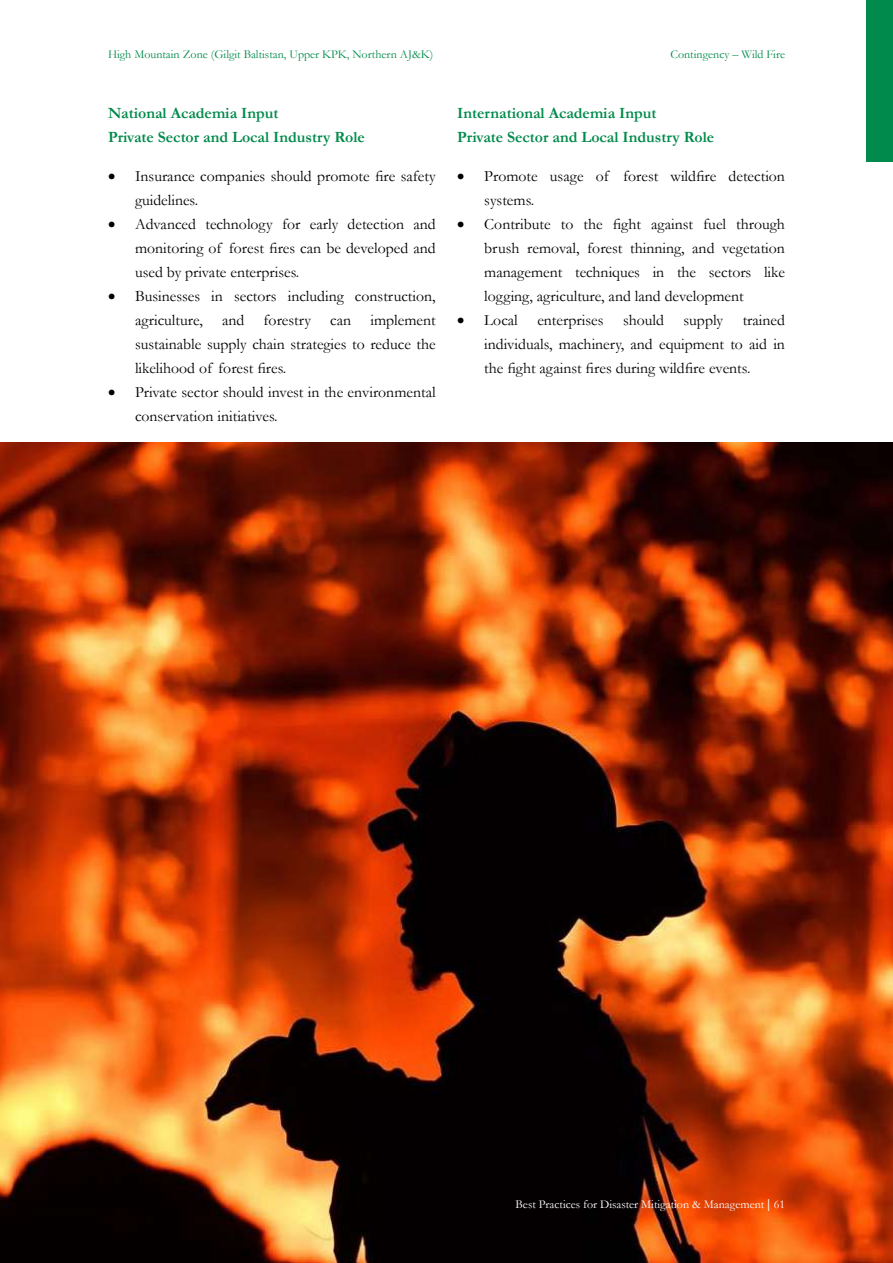
<style>
.page{position:relative;width:893px;height:1263px;background:#fff}
.page>*{position:absolute;margin:0;border:0;box-sizing:border-box;transform-origin:0 0}
.t1{font:15.75px/24px "Garamond";color:#000;text-align:justify}
.t2{font:700 15.75px/24px "Garamond";color:#008a4b}
.t3{font:12px "Garamond";color:#008a4b}
.t4{font:12px "Garamond";color:#fff}
.s1{font-family:"Helvetica"}
</style>
<div class="page">
<div style="left:866px;top:0;width:27px;height:162px;background:#008a4b"></div>
<img style="left:0;top:443px;width:893px;height:820px">
<p class="t3" style="left:108px;top:46px;width:327px">High Mountain Zone (Gilgit Baltistan, Upper KPK, Northern AJ&amp;K)</p>
<p class="t3" style="left:670px;top:46px;width:116px">Contingency – Wild Fire</p>
<p class="t2" style="left:108px;top:101px;width:258px">National Academia Input<br>Private Sector and Local Industry Role</p>
<p class="t1" style="left:135px;top:164px;width:302px;text-indent:-27px">• Insurance companies should promote fire safety guidelines.</p>
<p class="t1" style="left:135px;top:212px;width:302px;text-indent:-27px">• Advanced technology for early detection and monitoring of forest fires can be developed and used by private enterprises.</p>
<p class="t1" style="left:135px;top:284px;width:302px;text-indent:-27px">• Businesses in sectors including construction, agriculture, and forestry can implement sustainable supply chain strategies to reduce the likelihood of forest fires.</p>
<p class="t1" style="left:135px;top:380px;width:302px;text-indent:-27px">• Private sector should invest in the environmental conservation initiatives.</p>
<p class="t2" style="left:457px;top:101px;width:258px">International Academia Input<br>Private Sector and Local Industry Role</p>
<p class="t1" style="left:484px;top:164px;width:302px;text-indent:-27px">• Promote usage of forest wildfire detection systems.</p>
<p class="t1" style="left:484px;top:212px;width:302px;text-indent:-27px">• Contribute to the fight against fuel through brush removal, forest thinning, and vegetation management techniques in the sectors like logging, agriculture, and land development</p>
<p class="t1" style="left:484px;top:308px;width:302px;text-indent:-27px">• Local enterprises should supply trained individuals, machinery, and equipment to aid in the fight against fires during wildfire events.</p>
<p class="t4" style="left:516px;top:1196px;width:271px">Best Practices for Disaster Mitigation &amp; Management <span class="s1">|</span> 61</p>
</div>
